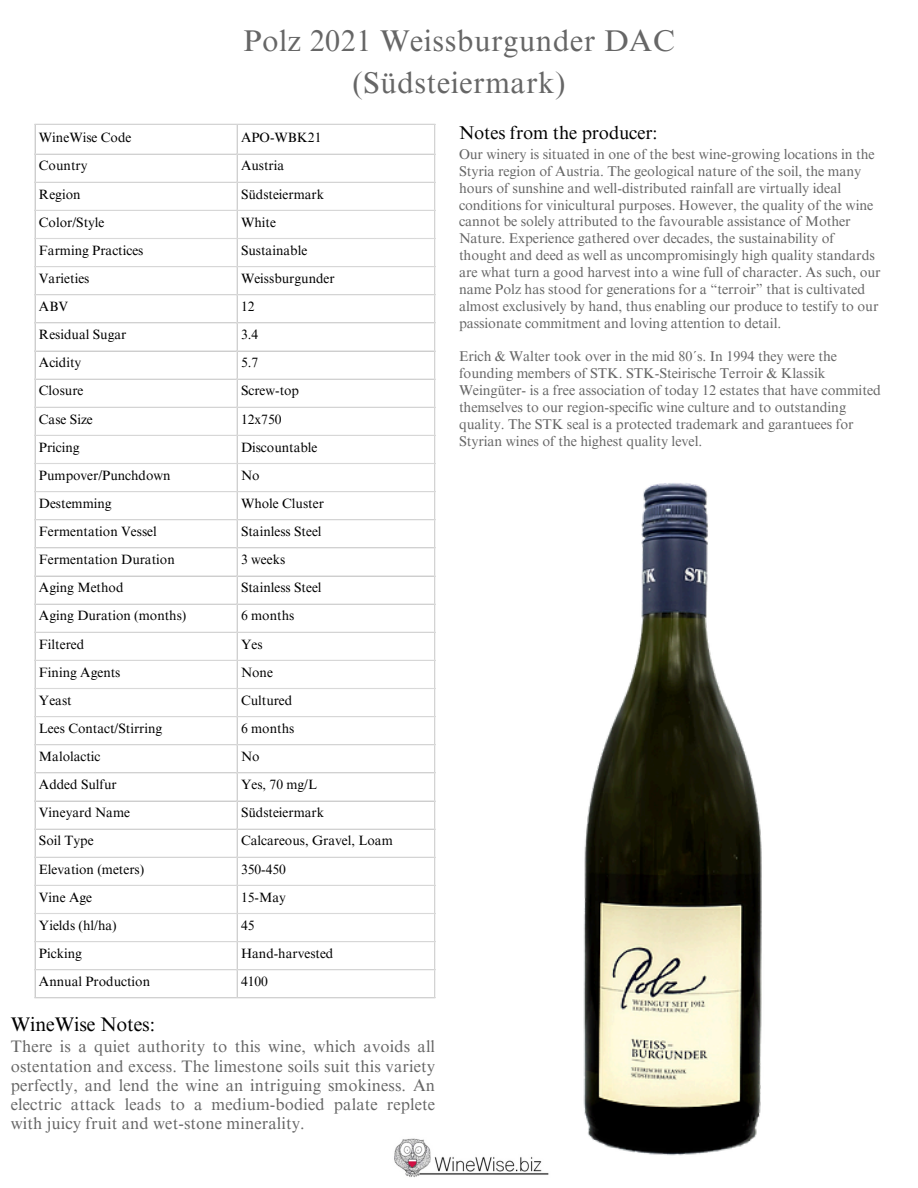
<style>
.page{position:relative;width:918px;height:1188px;background:#fff}
.page>*{position:absolute;margin:0;border:0;box-sizing:border-box;transform-origin:0 0}
.t1{font:30px/41.7px "Times NRMT Pro";letter-spacing:.02em;color:#666;text-align:center}
.t2{font:19.65px "Times NRMT Pro";letter-spacing:-.005em;color:#000}
.t3{font:18.45px "Times NRMT Pro";letter-spacing:-.005em;color:#000}
.t4{font:16.65px/19.2px "Times NRMT Pro";letter-spacing:.01em;color:#666;text-align:justify}
.t5{font:14.1px/16.8px "Times NRMT Pro";letter-spacing:-.005em;color:#666}
.t6{font:13.5px "Times NRMT Pro";color:#000}
</style>
<div class="page">
<img style="left:400px;top:1167px;width:149px;height:11px">
<hr style="left:34px;top:125px;width:2px;height:872px;background:#d9d9d9">
<hr style="left:237px;top:125px;width:1px;height:872px;background:#d9d9d9">
<hr style="left:434px;top:125px;width:1px;height:872px;background:#d9d9d9">
<hr style="left:34px;top:124px;width:401px;height:1px;background:#d9d9d9">
<hr style="left:34px;top:154px;width:401px;height:1px;background:#d9d9d9">
<hr style="left:34px;top:182px;width:401px;height:1px;background:#d9d9d9">
<hr style="left:34px;top:210px;width:401px;height:1px;background:#d9d9d9">
<hr style="left:34px;top:238px;width:401px;height:1px;background:#d9d9d9">
<hr style="left:34px;top:266px;width:401px;height:1px;background:#d9d9d9">
<hr style="left:34px;top:294px;width:401px;height:1px;background:#d9d9d9">
<hr style="left:34px;top:322px;width:401px;height:1px;background:#d9d9d9">
<hr style="left:34px;top:350px;width:401px;height:2px;background:#d9d9d9">
<hr style="left:34px;top:379px;width:401px;height:1px;background:#d9d9d9">
<hr style="left:34px;top:407px;width:401px;height:1px;background:#d9d9d9">
<hr style="left:34px;top:435px;width:401px;height:1px;background:#d9d9d9">
<hr style="left:34px;top:463px;width:401px;height:1px;background:#d9d9d9">
<hr style="left:34px;top:491px;width:401px;height:1px;background:#d9d9d9">
<hr style="left:34px;top:519px;width:401px;height:1px;background:#d9d9d9">
<hr style="left:34px;top:547px;width:401px;height:1px;background:#d9d9d9">
<hr style="left:34px;top:575px;width:401px;height:2px;background:#d9d9d9">
<hr style="left:34px;top:604px;width:401px;height:1px;background:#d9d9d9">
<hr style="left:34px;top:632px;width:401px;height:1px;background:#d9d9d9">
<hr style="left:34px;top:660px;width:401px;height:1px;background:#d9d9d9">
<hr style="left:34px;top:688px;width:401px;height:1px;background:#d9d9d9">
<hr style="left:34px;top:716px;width:401px;height:1px;background:#d9d9d9">
<hr style="left:34px;top:744px;width:401px;height:1px;background:#d9d9d9">
<hr style="left:34px;top:772px;width:401px;height:1px;background:#d9d9d9">
<hr style="left:34px;top:800px;width:401px;height:2px;background:#d9d9d9">
<hr style="left:34px;top:829px;width:401px;height:1px;background:#d9d9d9">
<hr style="left:34px;top:857px;width:401px;height:1px;background:#d9d9d9">
<hr style="left:34px;top:885px;width:401px;height:1px;background:#d9d9d9">
<hr style="left:34px;top:913px;width:401px;height:1px;background:#d9d9d9">
<hr style="left:34px;top:941px;width:401px;height:1px;background:#d9d9d9">
<hr style="left:34px;top:969px;width:401px;height:1px;background:#d9d9d9">
<hr style="left:34px;top:997px;width:401px;height:1px;background:#d9d9d9">
<img style="left:322px;top:468px;width:440px;height:699px">
<p class="t1" style="left:243px;top:24px;width:433px">Polz 2021 Weissburgunder DAC (Südsteiermark)</p>
<p class="t6" style="left:39px;top:132px;width:94px">WineWise Code</p>
<p class="t6" style="left:241px;top:132px;width:82px">APO-WBK21</p>
<p class="t6" style="left:39px;top:161px;width:50px">Country</p>
<p class="t6" style="left:241px;top:161px;width:45px">Austria</p>
<p class="t6" style="left:39px;top:189px;width:43px">Region</p>
<p class="t6" style="left:241px;top:189px;width:85px">Südsteiermark</p>
<p class="t6" style="left:39px;top:217px;width:67px">Color/Style</p>
<p class="t6" style="left:241px;top:217px;width:36px">White</p>
<p class="t6" style="left:39px;top:245px;width:106px">Farming Practices</p>
<p class="t6" style="left:241px;top:245px;width:68px">Sustainable</p>
<p class="t6" style="left:39px;top:273px;width:52px">Varieties</p>
<p class="t6" style="left:241px;top:273px;width:95px">Weissburgunder</p>
<p class="t6" style="left:39px;top:301px;width:31px">ABV</p>
<p class="t6" style="left:241px;top:301px;width:15px">12</p>
<p class="t6" style="left:39px;top:330px;width:89px">Residual Sugar</p>
<p class="t6" style="left:241px;top:330px;width:19px">3.4</p>
<p class="t6" style="left:39px;top:358px;width:44px">Acidity</p>
<p class="t6" style="left:241px;top:358px;width:19px">5.7</p>
<p class="t6" style="left:39px;top:386px;width:46px">Closure</p>
<p class="t6" style="left:241px;top:386px;width:60px">Screw-top</p>
<p class="t6" style="left:39px;top:414px;width:55px">Case Size</p>
<p class="t6" style="left:241px;top:414px;width:42px">12x750</p>
<p class="t6" style="left:39px;top:442px;width:42px">Pricing</p>
<p class="t6" style="left:241px;top:442px;width:78px">Discountable</p>
<p class="t6" style="left:39px;top:470px;width:133px">Pumpover/Punchdown</p>
<p class="t6" style="left:241px;top:470px;width:20px">No</p>
<p class="t6" style="left:39px;top:498px;width:74px">Destemming</p>
<p class="t6" style="left:241px;top:498px;width:84px">Whole Cluster</p>
<p class="t6" style="left:39px;top:526px;width:119px">Fermentation Vessel</p>
<p class="t6" style="left:241px;top:526px;width:82px">Stainless Steel</p>
<p class="t6" style="left:39px;top:555px;width:137px">Fermentation Duration</p>
<p class="t6" style="left:241px;top:555px;width:46px">3 weeks</p>
<p class="t6" style="left:39px;top:583px;width:86px">Aging Method</p>
<p class="t6" style="left:241px;top:583px;width:82px">Stainless Steel</p>
<p class="t6" style="left:39px;top:611px;width:149px">Aging Duration (months)</p>
<p class="t6" style="left:241px;top:611px;width:55px">6 months</p>
<p class="t6" style="left:39px;top:639px;width:47px">Filtered</p>
<p class="t6" style="left:241px;top:639px;width:23px">Yes</p>
<p class="t6" style="left:39px;top:667px;width:83px">Fining Agents</p>
<p class="t6" style="left:241px;top:667px;width:33px">None</p>
<p class="t6" style="left:39px;top:695px;width:34px">Yeast</p>
<p class="t6" style="left:241px;top:695px;width:53px">Cultured</p>
<p class="t6" style="left:39px;top:723px;width:125px">Lees Contact/Stirring</p>
<p class="t6" style="left:241px;top:723px;width:55px">6 months</p>
<p class="t6" style="left:39px;top:751px;width:63px">Malolactic</p>
<p class="t6" style="left:241px;top:751px;width:20px">No</p>
<p class="t6" style="left:39px;top:780px;width:79px">Added Sulfur</p>
<p class="t6" style="left:241px;top:780px;width:78px">Yes, 70 mg/L</p>
<p class="t6" style="left:39px;top:808px;width:93px">Vineyard Name</p>
<p class="t6" style="left:241px;top:808px;width:85px">Südsteiermark</p>
<p class="t6" style="left:39px;top:836px;width:56px">Soil Type</p>
<p class="t6" style="left:241px;top:836px;width:153px">Calcareous, Gravel, Loam</p>
<p class="t6" style="left:39px;top:864px;width:107px">Elevation (meters)</p>
<p class="t6" style="left:241px;top:864px;width:46px">350-450</p>
<p class="t6" style="left:39px;top:892px;width:55px">Vine Age</p>
<p class="t6" style="left:241px;top:892px;width:46px">15-May</p>
<p class="t6" style="left:39px;top:920px;width:79px">Yields (hl/ha)</p>
<p class="t6" style="left:241px;top:920px;width:15px">45</p>
<p class="t6" style="left:39px;top:948px;width:45px">Picking</p>
<p class="t6" style="left:241px;top:948px;width:94px">Hand-harvested</p>
<p class="t6" style="left:39px;top:976px;width:113px">Annual Production</p>
<p class="t6" style="left:241px;top:976px;width:29px">4100</p>
<p class="t2" style="left:11px;top:1017px;width:146px">WineWise Notes:</p>
<p class="t4" style="left:11px;top:1039px;width:426px">There is a quiet authority to this wine, which avoids all ostentation and excess. The limestone soils suit this variety perfectly, and lend the wine an intriguing smokiness. An electric attack leads to a medium-bodied palate replete with juicy fruit and wet-stone minerality.</p>
<p class="t3" style="left:459px;top:125px;width:200px">Notes from the producer:</p>
<h2 class="t5" style="left:459px;top:147px;width:423px">Our winery is situated in one of the best wine-growing locations in the Styria region of Austria. The geological nature of the soil, the many hours of sunshine and well-distributed rainfall are virtually ideal conditions for vinicultural purposes. However, the quality of the wine cannot be solely attributed to the favourable assistance of Mother Nature. Experience gathered over decades, the sustainability of thought and deed as well as uncompromisingly high quality standards are what turn a good harvest into a wine full of character. As such, our name Polz has stood for generations for a “terroir” that is cultivated almost exclusively by hand, thus enabling our produce to testify to our passionate commitment and loving attention to detail.</h2>
<p class="t5" style="left:459px;top:350px;width:424px">Erich &amp; Walter took over in the mid 80´s. In 1994 they were the founding members of STK. STK-Steirische Terroir &amp; Klassik Weingüter- is a free association of today 12 estates that have commited themselves to our region-specific wine culture and to outstanding quality. The STK seal is a protected trademark and garantuees for Styrian wines of the highest quality level.</p>
</div>
